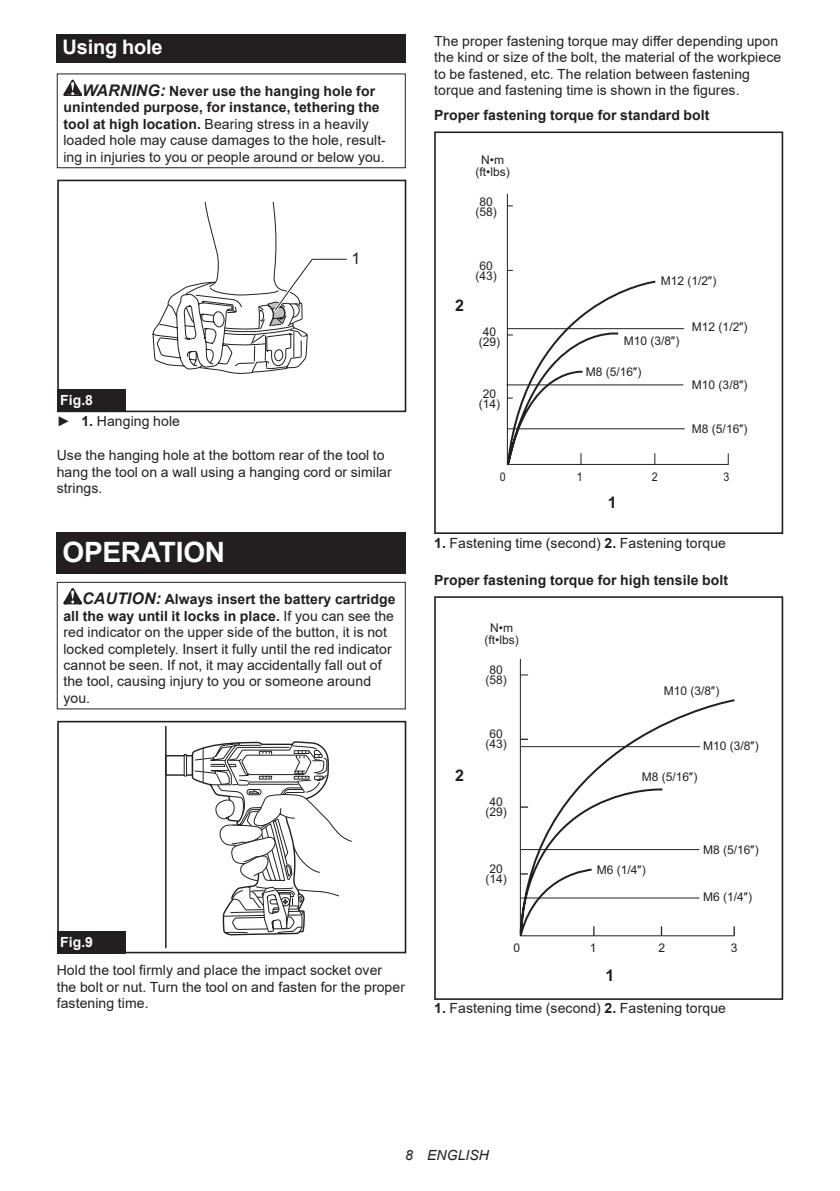
<style>
.page{position:relative;width:840px;height:1191px;background:#fff}
.page>*{position:absolute;margin:0;border:0;box-sizing:border-box;transform-origin:0 0}
.t1{font:700 28px "Arial";letter-spacing:-.01em;color:#fff}
.t2{font:700 20px "Arial";letter-spacing:-.01em;color:#fff}
.t3{font:700 16px "Arial";color:#231f20}
.t4{font:16px "Arial";color:#231f20}
.t5{font:14px/16.4px "Arial";letter-spacing:.005em;color:#231f20}
.t6{font:700 14px "Arial";letter-spacing:.005em;color:#231f20}
.t7{font:italic 14px "Arial";letter-spacing:.005em;color:#231f20}
.t8{font:700 14px "Arial";color:#fff}
.t9{font:12px/10px "Arial";color:#231f20;text-align:center}
.t10{font:12px "Arial";color:#231f20;scale:.89 1}
.s1{font-weight:700;font-style:italic;font-size:16px}
.s2{font-weight:700}
.s3{font-weight:700;color:#fff}
</style>
<div class="page">
<div style="left:57px;top:34px;width:348px;height:29px;background:#231f20"></div>
<svg style="left:63px;top:80px;width:19px;height:16px"></svg>
<div style="left:57px;top:73px;width:348px;height:95px;border:1px solid #231f20"></div>
<div style="left:57px;top:180px;width:349px;height:232px;border:2px solid #231f20"></div>
<svg style="left:152px;top:203px;width:195px;height:171px"></svg>
<div style="left:57px;top:389px;width:68px;height:23px;background:#231f20"></div>
<div style="left:57px;top:533px;width:348px;height:41px;background:#231f20"></div>
<svg style="left:63px;top:588px;width:19px;height:16px"></svg>
<div style="left:57px;top:582px;width:348px;height:127px;border:1px solid #231f20"></div>
<hr style="left:165px;top:726px;width:1px;height:221px;background:#231f20">
<div style="left:165px;top:755px;width:28px;height:20px;border:1px solid #231f20"></div>
<svg style="left:166px;top:740px;width:186px;height:209px"></svg>
<div style="left:57px;top:721px;width:349px;height:232px;border:2px solid #231f20"></div>
<div style="left:57px;top:930px;width:68px;height:23px;background:#231f20"></div>
<svg style="left:506px;top:193px;width:221px;height:272px"></svg>
<svg style="left:727px;top:453px;width:1px;height:12px"></svg>
<svg style="left:506px;top:280px;width:151px;height:185px"></svg>
<hr style="left:507px;top:328px;width:176px;height:1px;background:#231f20">
<hr style="left:507px;top:428px;width:177px;height:1px;background:#231f20">
<hr style="left:506px;top:384px;width:177px;height:1px;background:#231f20">
<div style="left:434px;top:131px;width:348px;height:403px;border:2px solid #231f20"></div>
<div style="left:434px;top:596px;width:348px;height:404px;border:2px solid #231f20"></div>
<svg style="left:519px;top:658px;width:216px;height:278px"></svg>
<h2 class="t2" style="left:62px;top:33px;width:102px">Using hole</h2>
<p class="t5" style="left:63px;top:83px;width:324px;text-indent:19px"><span class="s1">WARNING:</span> <span class="s2">Never use the hanging hole for unintended purpose, for instance, tethering the tool at high location.</span> Bearing stress in a heavily loaded hole may cause damages to the hole, result&shy;ing in injuries to you or people around or below you.</p>
<p class="t4" style="left:351px;top:247px;width:10px">1</p>
<p class="t5" style="left:57px;top:390px;width:125px;line-height:20.2px"><span class="s3">Fig.8<br></span>► <span class="s2">1.</span> Hanging hole</p>
<p class="t5" style="left:57px;top:447px;width:336px">Use the hanging hole at the bottom rear of the tool to hang the tool on a wall using a hanging cord or similar strings.</p>
<h1 class="t1" style="left:62px;top:533px;width:164px">OPERATION</h1>
<p class="t5" style="left:63px;top:591px;width:333px;text-indent:19px"><span class="s1">CAUTION:</span> <span class="s2">Always insert the battery cartridge all the way until it locks in place.</span> If you can see the red indicator on the upper side of the button, it is not locked completely. Insert it fully until the red indicator cannot be seen. If not, it may accidentally fall out of the tool, causing injury to you or someone around you.</p>
<p class="t8" style="left:60px;top:931px;width:34px">Fig.9</p>
<p class="t5" style="left:57px;top:962px;width:349px">Hold the tool firmly and place the impact socket over the bolt or nut. Turn the tool on and fasten for the proper fastening time.</p>
<p class="t5" style="left:434px;top:33px;width:348px">The proper fastening torque may differ depending upon the kind or size of the bolt, the material of the workpiece to be fastened, etc. The relation between fastening torque and fastening time is shown in the figures.</p>
<p class="t6" style="left:434px;top:105px;width:277px">Proper fastening torque for standard bolt</p>
<p class="t9" style="left:475px;top:154px;width:36px;line-height:12px">N•m (ft•lbs)</p>
<p class="t9" style="left:475px;top:196px;width:23px">80 (58)</p>
<p class="t3" style="left:455px;top:294px;width:10px">2</p>
<p class="t9" style="left:475px;top:261px;width:23px">60 (43)</p>
<p class="t9" style="left:478px;top:326px;width:23px">40 (29)</p>
<p class="t9" style="left:478px;top:389px;width:23px">20 (14)</p>
<p class="t9" style="left:660px;top:276px;width:57px">M12 (1/2″)</p>
<p class="t9" style="left:623px;top:335px;width:57px">M10 (3/8″)</p>
<p class="t9" style="left:585px;top:367px;width:57px">M8 (5/16″)</p>
<p class="t9" style="left:691px;top:322px;width:57px">M12 (1/2″)</p>
<p class="t9" style="left:691px;top:380px;width:57px">M10 (3/8″)</p>
<p class="t9" style="left:691px;top:424px;width:57px">M8 (5/16″)</p>
<p class="t10" style="left:499px;top:469px;width:8px">0</p>
<p class="t10" style="left:576px;top:469px;width:8px">1</p>
<p class="t10" style="left:651px;top:469px;width:8px">2</p>
<p class="t10" style="left:723px;top:469px;width:8px">3</p>
<p class="t3" style="left:607px;top:492px;width:10px">1</p>
<p class="t5" style="left:434px;top:534px;width:293px"><span class="s2">1.</span> Fastening time (second) <span class="s2">2.</span> Fastening torque</p>
<p class="t6" style="left:434px;top:570px;width:295px">Proper fastening torque for high tensile bolt</p>
<p class="t3" style="left:455px;top:765px;width:10px">2</p>
<p class="t9" style="left:484px;top:622px;width:36px;line-height:12px">N•m (ft•lbs)</p>
<p class="t9" style="left:485px;top:665px;width:23px">80 (58)</p>
<p class="t9" style="left:485px;top:729px;width:23px">60 (43)</p>
<p class="t9" style="left:485px;top:797px;width:23px">40 (29)</p>
<p class="t9" style="left:485px;top:863px;width:23px">20 (14)</p>
<p class="t9" style="left:663px;top:686px;width:57px">M10 (3/8″)</p>
<p class="t9" style="left:702px;top:741px;width:57px">M10 (3/8″)</p>
<p class="t9" style="left:641px;top:772px;width:57px">M8 (5/16″)</p>
<p class="t9" style="left:596px;top:865px;width:50px">M6 (1/4″)</p>
<p class="t9" style="left:702px;top:845px;width:57px">M8 (5/16″)</p>
<p class="t9" style="left:702px;top:892px;width:50px">M6 (1/4″)</p>
<p class="t9" style="left:513px;top:943px;width:8px">0</p>
<p class="t9" style="left:589px;top:943px;width:8px">1</p>
<p class="t9" style="left:658px;top:943px;width:8px">2</p>
<p class="t9" style="left:730px;top:943px;width:8px">3</p>
<p class="t3" style="left:605px;top:964px;width:10px">1</p>
<p class="t5" style="left:434px;top:1000px;width:293px"><span class="s2">1.</span> Fastening time (second) <span class="s2">2.</span> Fastening torque</p>
<p class="t7" style="left:405px;top:1146px;width:85px">8 ENGLISH</p>
</div>
